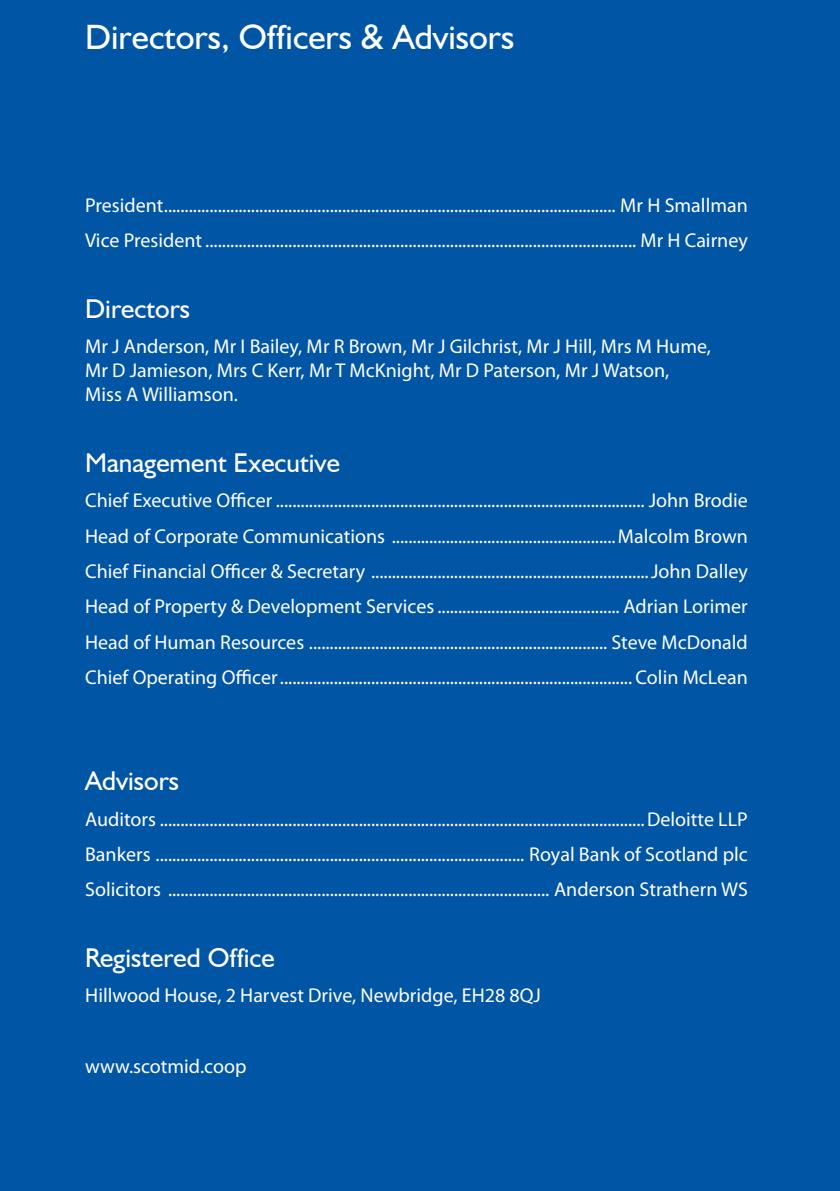
<style>
.page{position:relative;width:840px;height:1191px;background:#fff}
.page>*{position:absolute;margin:0;border:0;box-sizing:border-box;transform-origin:0 0}
.t1{font:35.2px "Humanist 521 BT";color:#fff}
.t2{font:27.2px "Humanist 521 BT";color:#fff}
.t3{font:20px/35.4px "Myriad Pro";color:#fff}
</style>
<div class="page">
<div style="left:0;top:0;width:839px;height:1191px;background:#0055a5"></div>
<h1 class="t1" style="left:85px;top:16px;width:430px">Directors, Officers &amp; Advisors</h1>
<p class="t3" style="left:85px;top:187px;width:663px">President.............................................................................................................. Mr H Smallman<br>Vice President......................................................................................................... Mr H Cairney</p>
<h2 class="t2" style="left:85px;top:292px;width:106px">Directors</h2>
<p class="t3" style="left:85px;top:334px;width:627px;line-height:24px">Mr J Anderson, Mr I Bailey, Mr R Brown, Mr J Gilchrist, Mr J Hill, Mrs M Hume,<br>Mr D Jamieson, Mrs C Kerr, Mr T McKnight, Mr D Paterson, Mr J Watson,<br>Miss A Williamson.</p>
<h2 class="t2" style="left:85px;top:446px;width:256px">Management Executive</h2>
<p class="t3" style="left:85px;top:482px;width:664px;text-align:justify">Chief Executive Officer.......................................................................................... John Brodie Head of Corporate Communications .......................................................Malcolm Brown Chief Financial Officer &amp; Secretary ....................................................................John Dalley Head of Property &amp; Development Services............................................. Adrian Lorimer Head of Human Resources ......................................................................... Steve McDonald Chief Operating Officer...................................................................................... Colin McLean</p>
<h2 class="t2" style="left:85px;top:764px;width:95px">Advisors</h2>
<p class="t3" style="left:85px;top:800px;width:664px;text-align:justify">Auditors......................................................................................................................Deloitte LLP Bankers .......................................................................................... Royal Bank of Scotland plc Solicitors ............................................................................................. Anderson Strathern WS</p>
<h2 class="t2" style="left:85px;top:941px;width:191px">Registered Office</h2>
<p class="t3" style="left:85px;top:977px;width:457px">Hillwood House, 2 Harvest Drive, Newbridge, EH28 8QJ</p>
<p class="t3" style="left:85px;top:1048px;width:163px">www.scotmid.coop</p>
</div>
